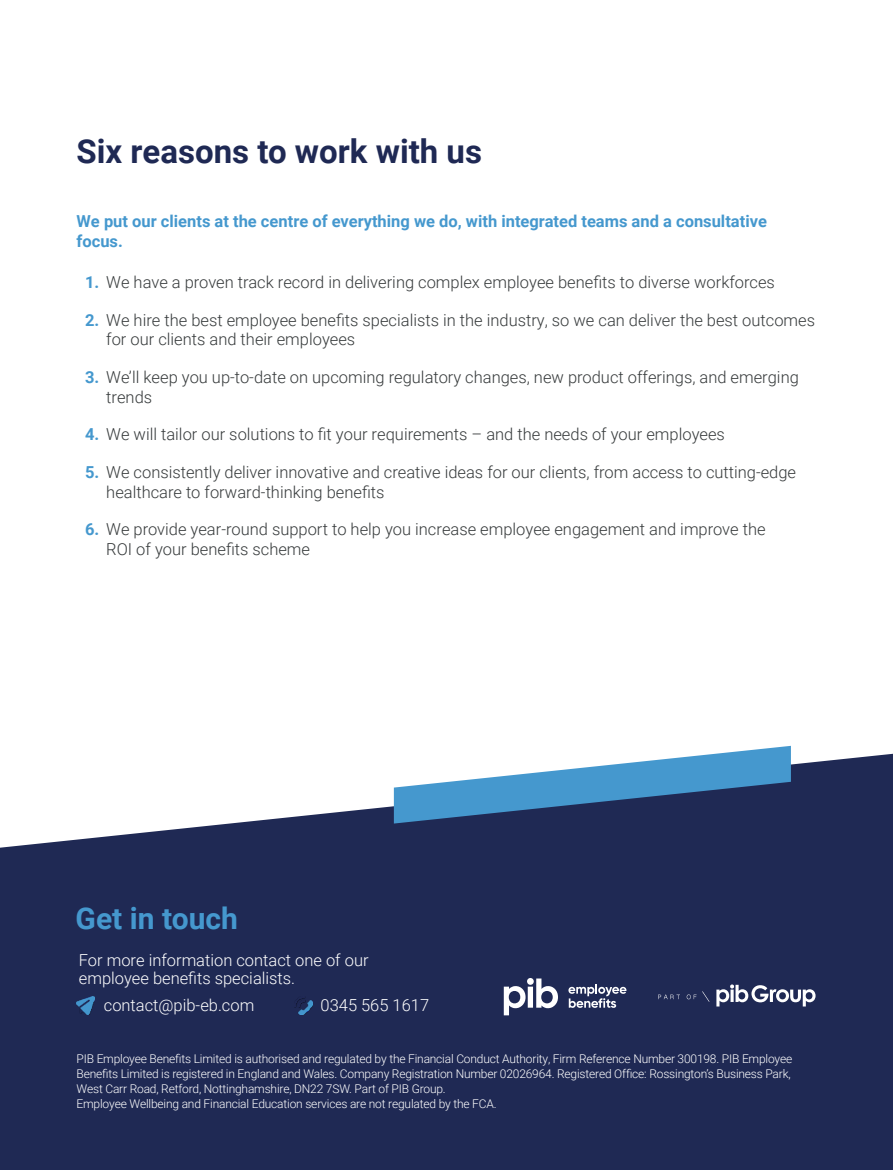
<style>
.page{position:relative;width:893px;height:1170px;background:#fff}
.page>*{position:absolute;margin:0;border:0;box-sizing:border-box;transform-origin:0 0}
.t1{font:700 33px "Roboto";color:#1f2954}
.t2{font:700 30px "Roboto";color:#4598ce}
.t3{font:300 16.5px/19.8px "Roboto";color:#363a3b}
.t4{font:300 16.5px/18px "Roboto";color:#fff}
.t5{font:700 16.5px/19.8px "Roboto";color:#4598ce}
.t6{font:300 12px/15px "Roboto";letter-spacing:-.015em;color:#fff}
.s1{font-weight:700;color:#4598ce}
</style>
<div class="page">
<svg style="left:0;top:753px;width:893px;height:416px;background:#323c63"></svg>
<svg style="left:394px;top:745px;width:397px;height:78px"></svg>
<svg style="left:568px;top:983px;width:58px;height:24px"></svg>
<svg style="left:504px;top:977px;width:54px;height:38px"></svg>
<svg style="left:716px;top:984px;width:99px;height:22px"></svg>
<svg style="left:658px;top:994px;width:22px;height:5px"></svg>
<svg style="left:687px;top:991px;width:23px;height:10px"></svg>
<img style="left:295px;top:996px;width:18px;height:18px">
<img style="left:77px;top:996px;width:17px;height:18px">
<h1 class="t1" style="left:77px;top:128px;width:407px">Six reasons to work with us</h1>
<p class="t5" style="left:77px;top:211px;width:692px">We put our clients at the centre of everything we do, with integrated teams and a consultative focus.</p>
<p class="t3" style="left:85px;top:272px;width:691px"><span class="s1">1.</span> We have a proven track record in delivering complex employee benefits to diverse workforces</p>
<p class="t3" style="left:106px;top:309px;width:710px;text-indent:-21px"><span class="s1">2.</span> We hire the best employee benefits specialists in the industry, so we can deliver the best outcomes for our clients and their employees</p>
<p class="t3" style="left:106px;top:366px;width:694px;text-indent:-21px"><span class="s1">3.</span> We’ll keep you up-to-date on upcoming regulatory changes, new product offerings, and emerging trends</p>
<p class="t3" style="left:85px;top:424px;width:641px"><span class="s1">4.</span> We will tailor our solutions to fit your requirements – and the needs of your employees</p>
<p class="t3" style="left:106px;top:461px;width:691px;text-indent:-21px"><span class="s1">5.</span> We consistently deliver innovative and creative ideas for our clients, from access to cutting-edge healthcare to forward-thinking benefits</p>
<p class="t3" style="left:106px;top:518px;width:661px;text-indent:-21px"><span class="s1">6.</span> We provide year-round support to help you increase employee engagement and improve the<br>ROI of your benefits scheme</p>
<h2 class="t2" style="left:76px;top:897px;width:164px">Get in touch</h2>
<p class="t4" style="left:79px;top:950px;width:291px">For more information contact one of our employee benefits specialists.</p>
<p class="t4" style="left:104px;top:995px;width:152px">contact@pib-eb.com</p>
<p class="t4" style="left:321px;top:995px;width:110px">0345 565 1617</p>
<p class="t6" style="left:77px;top:1051px;width:717px">PIB Employee Benefits Limited is authorised and regulated by the Financial Conduct Authority, Firm Reference Number 300198. PIB Employee Benefits Limited is registered in England and Wales. Company Registration Number 02026964. Registered Office: Rossington’s Business Park, West Carr Road, Retford, Nottinghamshire, DN22 7SW. Part of PIB Group.<br>Employee Wellbeing and Financial Education services are not regulated by the FCA.</p>
</div>
